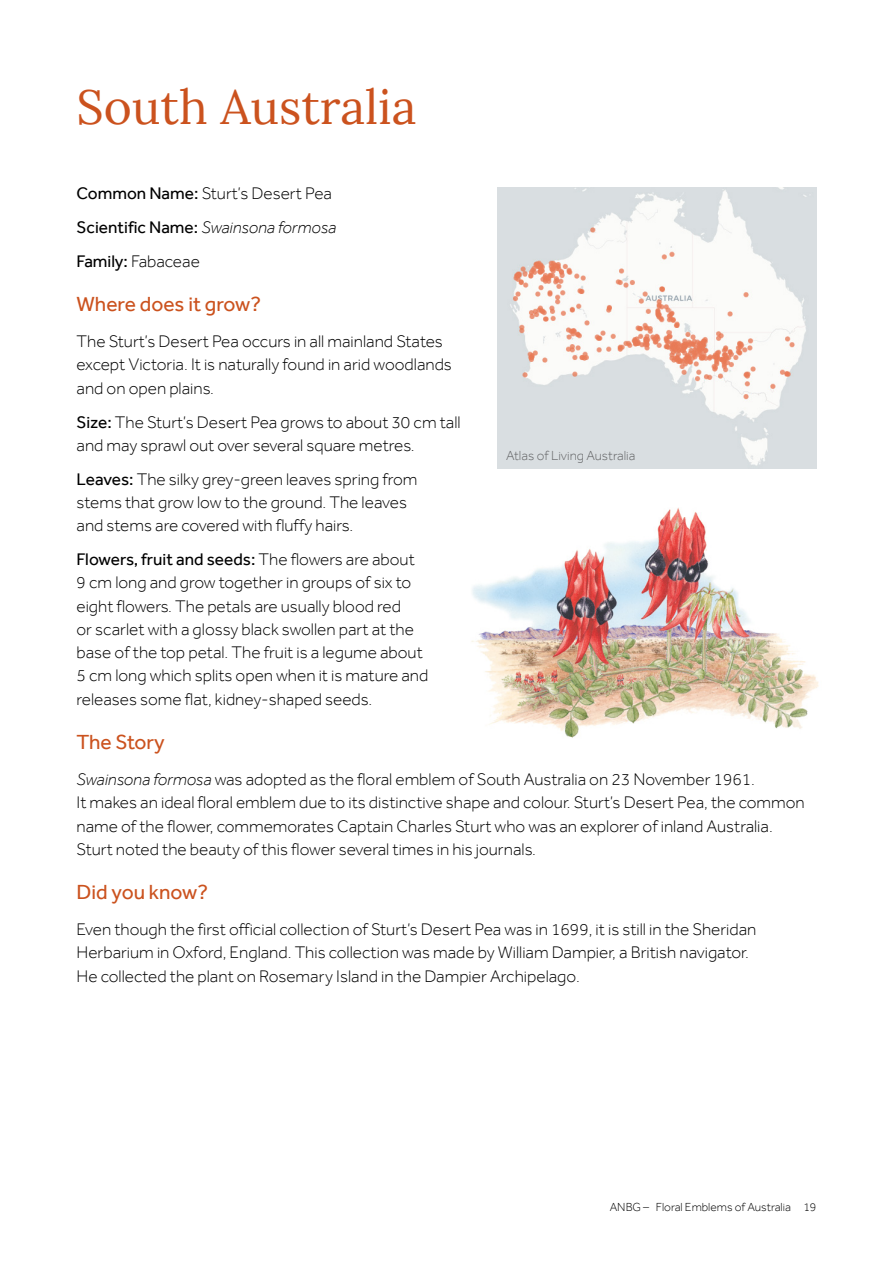
<style>
.page{position:relative;width:893px;height:1263px;background:#fff}
.page>*{position:absolute;margin:0;border:0;box-sizing:border-box;transform-origin:0 0}
.Heading_1{font:48px "Lora";color:#cb521e}
.Heading_3{font:21px "Effra";color:#cb521e}
.Body_text{font:300 17.25px/23.2px "Effra";color:#000}
.Body_text-2{font:italic 300 17.25px "Effra";color:#000}
.t1{font:300 13.5px "Effra";color:#636466}
.t2{font:300 12px "Effra";color:#000}
.s1{font-weight:400}
.s2{font-weight:400;font-style:normal}
.s3{font-style:italic}
</style>
<div class="page">
<img style="left:471px;top:507px;width:348px;height:231px">
<img style="left:497px;top:188px;width:319px;height:280px">
<p class="Heading_1" style="left:77px;top:71px;width:341px">South Australia</p>
<p class="Body_text" style="left:77px;top:182px;width:257px"><span class="s1">Common Name:</span> Sturt’s Desert Pea</p>
<p class="Body_text-2" style="left:77px;top:217px;width:261px"><span class="s2">Scientific Name:</span> Swainsona formosa</p>
<p class="Body_text" style="left:77px;top:249px;width:125px"><span class="s1">Family:</span> Fabaceae</p>
<p class="Heading_3" style="left:77px;top:292px;width:186px">Where does it grow?</p>
<p class="Body_text" style="left:77px;top:330px;width:377px">The Sturt’s Desert Pea occurs in all mainland States except Victoria. It is naturally found in arid woodlands and on open plains.</p>
<p class="Body_text" style="left:77px;top:410px;width:386px"><span class="s1">Size:</span> The Sturt’s Desert Pea grows to about 30 cm tall and may sprawl out over several square metres.</p>
<p class="Body_text" style="left:77px;top:467px;width:342px"><span class="s1">Leaves:</span> The silky grey-green leaves spring from stems that grow low to the ground. The leaves and stems are covered with fluffy hairs.</p>
<p class="Body_text" style="left:77px;top:548px;width:353px"><span class="s1">Flowers, fruit and seeds:</span> The flowers are about 9 cm long and grow together in groups of six to eight flowers. The petals are usually blood red<br>or scarlet with a glossy black swollen part at the base of the top petal. The fruit is a legume about 5 cm long which splits open when it is mature and releases some flat, kidney-shaped seeds.</p>
<p class="Heading_3" style="left:77px;top:730px;width:90px">The Story</p>
<p class="Body_text" style="left:77px;top:767px;width:730px"><span class="s3">Swainsona formosa</span> was adopted as the floral emblem of South Australia on 23 November 1961.<br>It makes an ideal floral emblem due to its distinctive shape and colour. Sturt’s Desert Pea, the common name of the flower, commemorates Captain Charles Sturt who was an explorer of inland Australia.<br>Sturt noted the beauty of this flower several times in his journals.</p>
<p class="Heading_3" style="left:77px;top:880px;width:133px">Did you know?</p>
<p class="Body_text" style="left:77px;top:917px;width:681px">Even though the first official collection of Sturt’s Desert Pea was in 1699, it is still in the Sheridan<br>Herbarium in Oxford, England. This collection was made by William Dampier, a British navigator.<br>He collected the plant on Rosemary Island in the Dampier Archipelago.</p>
<p class="t1" style="left:506px;top:447px;width:131px">Atlas of Living Australia</p>
<p class="t2" style="left:610px;top:1200px;width:208px">ANBG – Floral Emblems of Australia 19</p>
</div>
